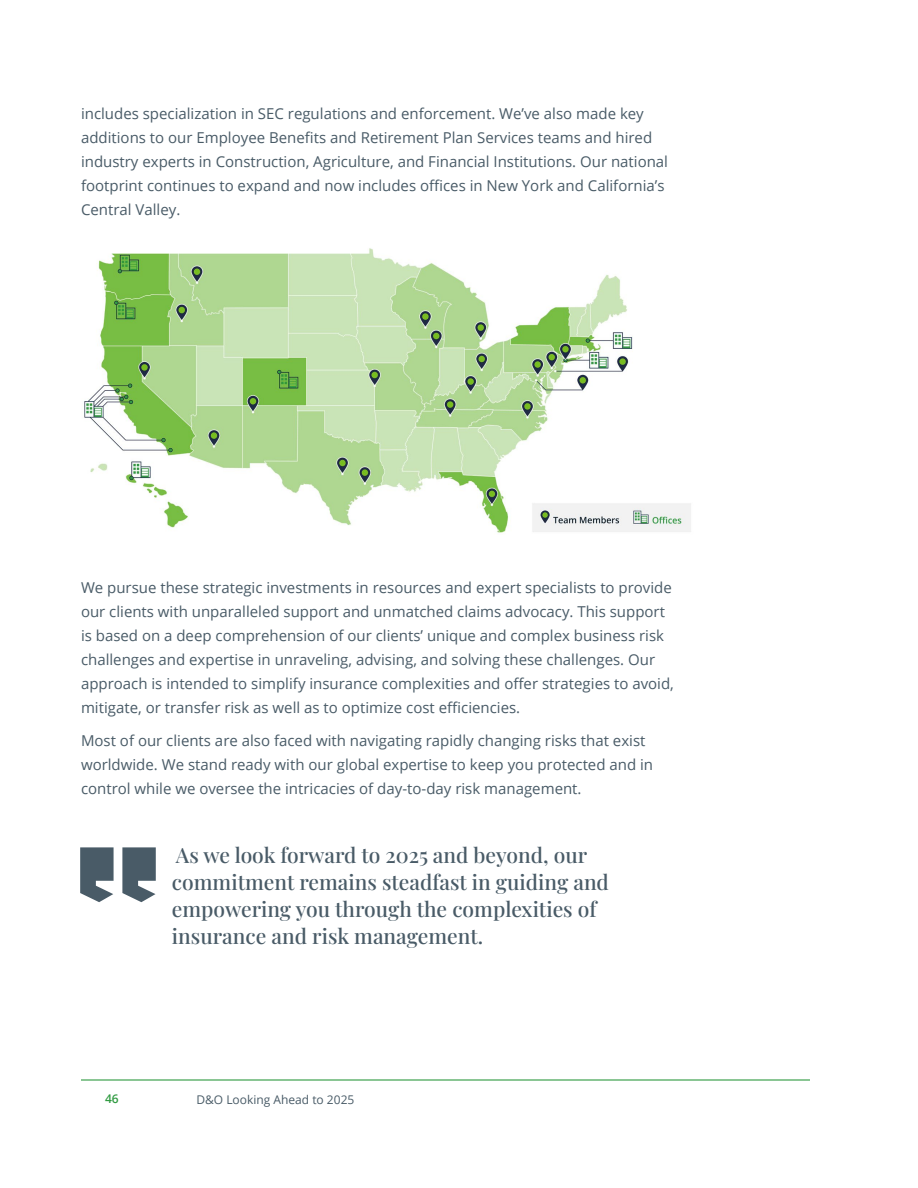
<style>
.page{position:relative;width:918px;height:1188px;background:#fff}
.page>*{position:absolute;margin:0;border:0;box-sizing:border-box;transform-origin:0 0}
.t1{font:21px/27px "Playfair Display";color:#495b67}
.t2{font:15px/24px "Open Sans";color:#495b67}
.t3{font:12px "Open Sans";color:#495b67}
.t4{font:600 12px "Open Sans";color:#319b42}
</style>
<div class="page">
<hr style="left:81px;top:1079px;width:729px;height:2px;background:#319b42">
<img style="left:84px;top:248px;width:607px;height:285px">
<svg style="left:80px;top:847px;width:76px;height:55px"></svg>
<p class="t2" style="left:81px;top:102px;width:589px">includes specialization in SEC regulations and enforcement. We’ve also made key additions to our Employee Benefits and Retirement Plan Services teams and hired industry experts in Construction, Agriculture, and Financial Institutions. Our national footprint continues to expand and now includes offices in New York and California’s Central Valley.</p>
<p class="t2" style="left:81px;top:576px;width:594px">We pursue these strategic investments in resources and expert specialists to provide our clients with unparalleled support and unmatched claims advocacy. This support is based on a deep comprehension of our clients’ unique and complex business risk challenges and expertise in unraveling, advising, and solving these challenges. Our approach is intended to simplify insurance complexities and offer strategies to avoid, mitigate, or transfer risk as well as to optimize cost efficiencies.</p>
<p class="t2" style="left:81px;top:729px;width:574px">Most of our clients are also faced with navigating rapidly changing risks that exist worldwide. We stand ready with our global expertise to keep you protected and in control while we oversee the intricacies of day-to-day risk management.</p>
<h1 class="t1" style="left:172px;top:840px;width:439px">As we look forward to 2025 and beyond, our commitment remains steadfast in guiding and empowering you through the complexities of insurance and risk management.</h1>
<p class="t4" style="left:105px;top:1090px;width:15px">46</p>
<p class="t3" style="left:196px;top:1092px;width:160px">D&amp;O Looking Ahead to 2025</p>
</div>
